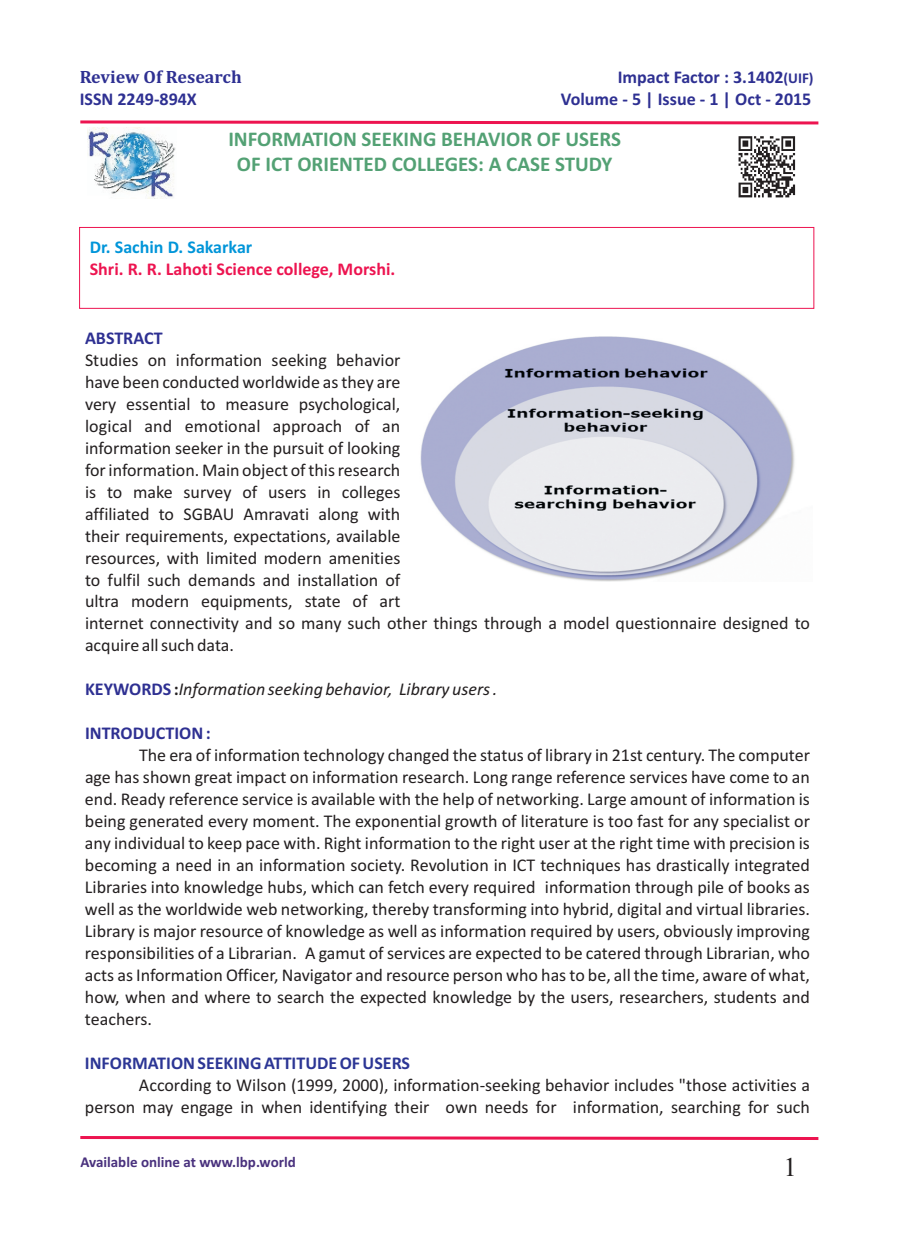
<style>
.page{position:relative;width:898px;height:1242px;background:#fff}
.page>*{position:absolute;margin:0;border:0;box-sizing:border-box;transform-origin:0 0}
.t1{font:27px "Times New Roman";color:#231f20}
.t2{font:700 21px/25.7px "Calibri";color:#53a174;text-align:center}
.t3{font:18px/21.9px "Calibri";color:#231f20}
.t4{font:700 18px "Calibri";color:#2e3092}
.t5{font:italic 18px "Calibri";color:#231f20}
.t6{font:700 18px "Calibri";color:#ed1450}
.t7{font:700 18px "Calibri";color:#2c3695}
.t8{font:700 18px "Calibri";color:#0095d9}
.t9{font:700 18px "Cambria";color:#2e3092}
.t10{font:700 15px "Calibri";color:#49317d}
.s1{font-size:15px}
.s2{font-weight:700;font-style:normal;color:#2e3092}
.s3{font-weight:700;font-style:normal}
</style>
<div class="page">
<img style="left:738px;top:136px;width:58px;height:62px">
<svg style="left:80px;top:1136px;width:739px;height:4px;background:#f14e7b"></svg>
<img style="left:420px;top:336px;width:375px;height:246px">
<div style="left:79px;top:227px;width:734px;height:82px;border:1px solid #ed1450"></div>
<svg style="left:80px;top:120px;width:739px;height:5px"></svg>
<img style="left:87px;top:127px;width:89px;height:71px">
<p class="t9" style="left:80px;top:69px;width:163px">Review Of Research</p>
<p class="t4" style="left:617px;top:69px;width:197px">Impact Factor : 3.1402<span class="s1">(UIF)</span></p>
<p class="t4" style="left:80px;top:91px;width:119px">ISSN 2249-894X</p>
<p class="t4" style="left:560px;top:91px;width:252px">Volume - 5 | Issue - 1 | Oct - 2015</p>
<p class="t2" style="left:228px;top:128px;width:394px">INFORMATION SEEKING BEHAVIOR OF USERS<br>OF ICT ORIENTED COLLEGES: A CASE STUDY</p>
<p class="t8" style="left:90px;top:239px;width:164px">Dr. Sachin D. Sakarkar</p>
<p class="t6" style="left:90px;top:261px;width:307px">Shri. R. R. Lahoti Science college, Morshi.</p>
<p class="t4" style="left:85px;top:330px;width:79px">ABSTRACT</p>
<p class="t3" style="left:85px;top:350px;width:726px">Studies on information seeking behavior<br>have been conducted worldwide as they are<br>very essential to measure psychological,<br>logical and emotional approach of an<br>information seeker in the pursuit of looking<br>for information. Main object of this research<br>is to make survey of users in colleges<br>affiliated to SGBAU Amravati along with<br>their requirements, expectations, available<br>resources, with limited modern amenities<br>to fulfil such demands and installation of<br>ultra modern equipments, state of art<br>internet connectivity and so many such other things through a model questionnaire designed to acquire all such data.</p>
<p class="t5" style="left:85px;top:682px;width:413px"><span class="s2">KEYWORDS</span><span class="s3">:</span>Information seeking behavior, Library users .</p>
<p class="t4" style="left:85px;top:726px;width:127px">INTRODUCTION :</p>
<p class="t3" style="left:85px;top:746px;width:726px;text-align:justify;text-indent:54px">The era of information technology changed the status of library in 21st century. The computer age has shown great impact on information research. Long range reference services have come to an end. Ready reference service is available with the help of networking. Large amount of information is being generated every moment. The exponential growth of literature is too fast for any specialist or any individual to keep pace with. Right information to the right user at the right time with precision is becoming a need in an information society. Revolution in ICT techniques has drastically integrated Libraries into knowledge hubs, which can fetch every required information through pile of books as well as the worldwide web networking, thereby transforming into hybrid, digital and virtual libraries.<br>Library is major resource of knowledge as well as information required by users, obviously improving responsibilities of a Librarian. A gamut of services are expected to be catered through Librarian, who acts as Information Officer, Navigator and resource person who has to be, all the time, aware of what, how, when and where to search the expected knowledge by the users, researchers, students and teachers.</p>
<p class="t7" style="left:85px;top:1055px;width:326px">INFORMATION SEEKING ATTITUDE OF USERS</p>
<p class="t3" style="left:85px;top:1075px;width:726px;text-align:right">According to Wilson (1999, 2000), information-seeking behavior includes "those activities a person may engage in when identifying their own needs for information, searching for such</p>
<p class="t10" style="left:80px;top:1155px;width:217px">Available online at www.lbp.world</p>
<h1 class="t1" style="left:783px;top:1157px;width:15px">1</h1>
</div>
